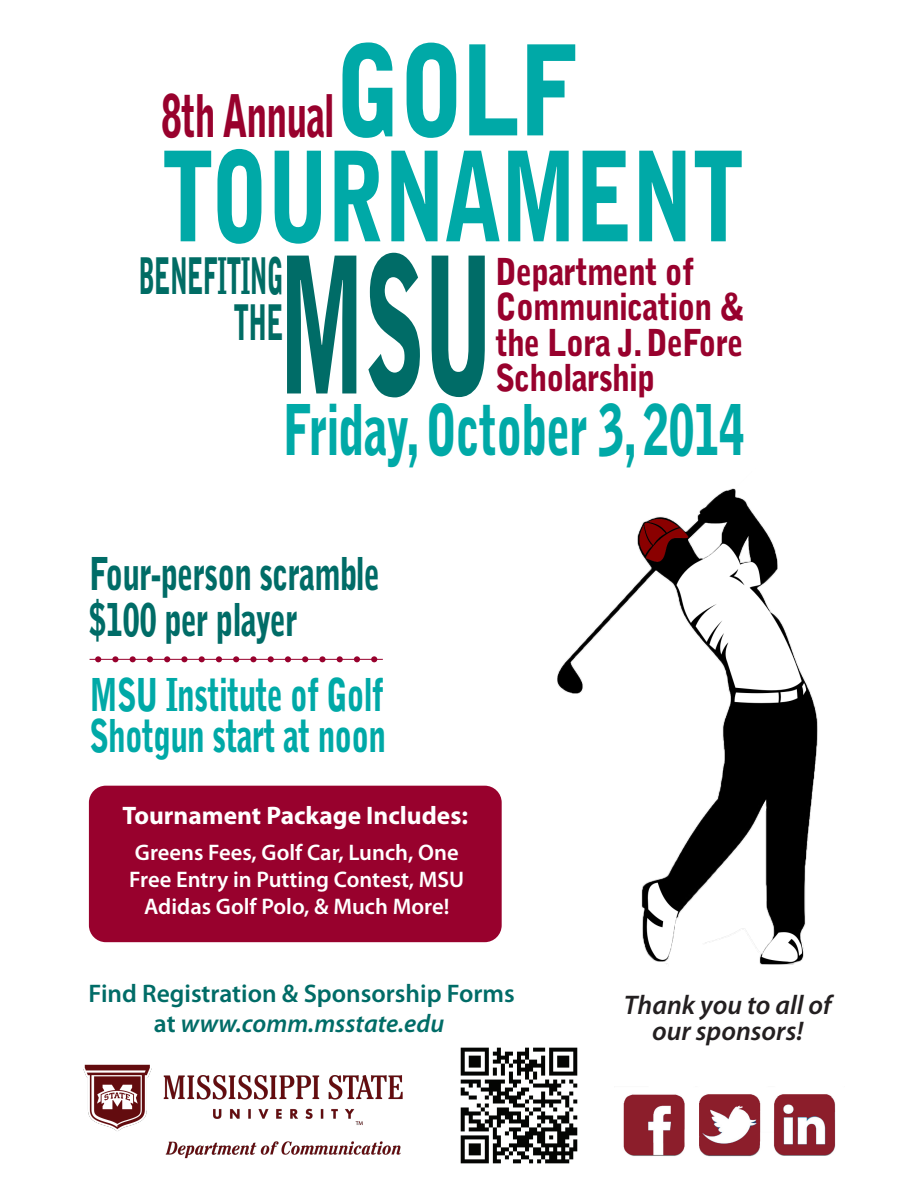
<style>
.page{position:relative;width:918px;height:1188px;background:#fff}
.page>*{position:absolute;margin:0;border:0;box-sizing:border-box;transform-origin:0 0}
.t1{font:900 187.95px "Bell Gothic Std";color:#006c67;scale:.53 1}
.t2{font:900 123.45px "Bell Gothic Std";letter-spacing:-.025em;color:#00a9a7;scale:.71 1}
.t3{font:900 69.45px "Bell Gothic Std";letter-spacing:-.025em;color:#00a9a7;scale:.69 1}
.t4{font:900 58.5px "Bell Gothic Std";letter-spacing:-.025em;color:#98012d;scale:.64 1}
.t5{font:900 50.1px "Bell Gothic Std";letter-spacing:-.025em;color:#006c64;scale:.49 1}
.t6{font:900 48.6px "Bell Gothic Std";color:#006c64;scale:.53 1}
.t7{font:900 45px "Bell Gothic Std";letter-spacing:-.025em;color:#00a9a7;scale:.71 1}
.t8{font:900 45px "Bell Gothic Std";letter-spacing:-.025em;color:#006c67;scale:.71 1}
.t9{font:900 36.9px/35.5px "Bell Gothic Std";letter-spacing:-.025em;color:#98012d;scale:.87 1}
.t10{font:italic 600 27px/25.5px "Myriad Pro";color:#231f20;text-align:center}
.t11{font:600 25.5px/30.6px "Myriad Pro";color:#006c67;text-align:center}
.t12{font:700 25.35px "Myriad Pro";color:#fff}
.t13{font:600 22.65px/27.2px "Myriad Pro";color:#fff;text-align:center}
.s1{font-size:124.05px;color:#00a9a7}
.s2{font-style:italic}
</style>
<div class="page">
<div style="left:89px;top:786px;width:413px;height:156px;background:#98012d;border-radius:17px"></div>
<img style="left:83px;top:1064px;width:320px;height:95px">
<img style="left:623px;top:1094px;width:213px;height:63px">
<img style="left:557px;top:488px;width:261px;height:477px">
<svg style="left:95px;top:656px;width:6px;height:6px"></svg>
<div style="left:112px;top:656px;width:7px;height:6px;background:#98012d;border-radius:50%"></div>
<svg style="left:130px;top:656px;width:6px;height:6px"></svg>
<svg style="left:147px;top:656px;width:6px;height:6px"></svg>
<svg style="left:164px;top:656px;width:6px;height:6px"></svg>
<div style="left:181px;top:656px;width:7px;height:6px;background:#98012d;border-radius:50%"></div>
<svg style="left:199px;top:656px;width:6px;height:6px"></svg>
<svg style="left:216px;top:656px;width:6px;height:6px"></svg>
<svg style="left:233px;top:656px;width:6px;height:6px"></svg>
<div style="left:250px;top:656px;width:7px;height:6px;background:#98012d;border-radius:50%"></div>
<svg style="left:268px;top:656px;width:6px;height:6px"></svg>
<svg style="left:285px;top:656px;width:6px;height:6px"></svg>
<svg style="left:302px;top:656px;width:6px;height:6px"></svg>
<div style="left:319px;top:656px;width:7px;height:6px;background:#98012d;border-radius:50%"></div>
<svg style="left:337px;top:656px;width:6px;height:6px"></svg>
<svg style="left:354px;top:656px;width:6px;height:6px"></svg>
<svg style="left:371px;top:656px;width:6px;height:6px"></svg>
<img style="left:460px;top:1047px;width:118px;height:117px">
<h3 class="t4" style="left:161px;top:82px;width:655px">8th Annual<span class="s1">GOLF</span></h3>
<h2 class="t2" style="left:161px;top:125px;width:824px">TOURNAMENT</h2>
<h1 class="t1" style="left:277px;top:216px;width:411px">MSU</h1>
<h3 class="t9" style="left:495px;top:254px;width:288px">Department of<br>Communication &amp; the Lora J. DeFore<br>Scholarship</h3>
<h3 class="t3" style="left:283px;top:390px;width:671px">Friday, October 3, 2014</h3>
<h3 class="t5" style="left:138px;top:246px;width:297px">BENEFITING</h3>
<h3 class="t6" style="left:233px;top:294px;width:96px">THE</h3>
<h3 class="t8" style="left:90px;top:548px;width:410px">Four-person scramble</h3>
<h3 class="t8" style="left:89px;top:594px;width:296px">$100 per player</h3>
<h3 class="t7" style="left:90px;top:669px;width:417px">MSU Institute of Golf</h3>
<h3 class="t7" style="left:90px;top:710px;width:419px">Shotgun start at noon</h3>
<p class="t12" style="left:123px;top:799px;width:347px">Tournament Package Includes:</p>
<p class="t13" style="left:129px;top:838px;width:337px">Greens Fees, Golf Car, Lunch, One<br>Free Entry in Putting Contest, MSU<br>Adidas Golf Polo, &amp; Much More!</p>
<p class="t11" style="left:89px;top:977px;width:428px">Find Registration &amp; Sponsorship Forms at <span class="s2">www.comm.msstate.edu</span></p>
<p class="t10" style="left:624px;top:992px;width:209px">Thank you to all of our sponsors!</p>
</div>
